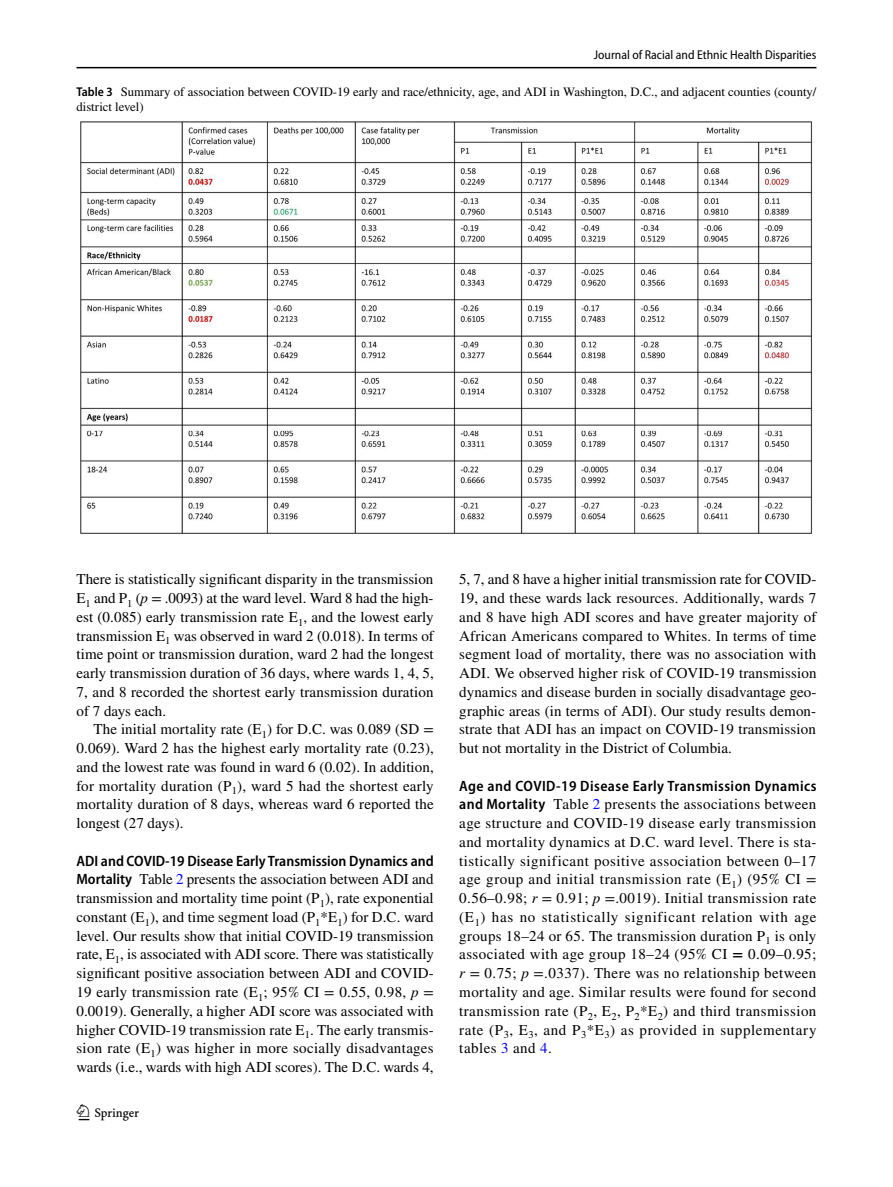
<style>
.page{position:relative;width:893px;height:1187px;background:#fff}
.page>*{position:absolute;margin:0;border:0;box-sizing:border-box;transform-origin:0 0}
.t1{font:22.5px "Springnew Regular 2";color:#000}
.t2{font:15px/18.8px "STIX";letter-spacing:.01em;color:#000;text-align:justify}
.t3{font:600 semi-condensed 15px "Myriad Pro";letter-spacing:.005em;color:#000}
.t4{font:600 semi-condensed 15px "Myriad Pro";letter-spacing:.03em;color:#000}
.t5{font:12.75px/15px "STIX";color:#000}
.t6{font:semi-condensed 12.75px "Myriad Pro";color:#000}
.s1{font-family:"Myriad Pro";font-weight:600;font-stretch:semi-condensed}
.s2{font-style:italic}
.s3{color:#00f}
.s4{font-weight:700}
</style>
<div class="page">
<hr style="left:77px;top:67px;width:739px;height:1px;background:#000">
<img style="left:81px;top:121px;width:731px;height:413px">
<p class="t6" style="left:594px;top:48px;width:224px">Journal of Racial and Ethnic Health Disparities</p>
<p class="t5" style="left:77px;top:85px;width:741px"><span class="s1">Table 3</span> Summary of association between COVID-19 early and race/ethnicity, age, and ADI in Washington, D.C., and adjacent counties (county/ district level)</p>
<p class="t2" style="left:77px;top:571px;width:359px">There is statistically significant disparity in the transmission E<sub>1</sub> and P<sub>1</sub> (<span class="s2">p</span> = .0093) at the ward level. Ward 8 had the high&shy;est (0.085) early transmission rate E<sub>1</sub>, and the lowest early transmission E<sub>1</sub> was observed in ward 2 (0.018). In terms of time point or transmission duration, ward 2 had the longest early transmission duration of 36 days, where wards 1, 4, 5, 7, and 8 recorded the shortest early transmission duration of 7 days each.</p>
<p class="t2" style="left:77px;top:721px;width:359px;text-indent:17px">The initial mortality rate (E<sub>1</sub>) for D.C. was 0.089 (SD = 0.069). Ward 2 has the highest early mortality rate (0.23), and the lowest rate was found in ward 6 (0.02). In addition, for mortality duration (P<sub>1</sub>), ward 5 had the shortest early mortality duration of 8 days, whereas ward 6 reported the longest (27 days).</p>
<p class="t3" style="left:77px;top:852px;width:359px">ADI and COVID‑19 Disease Early Transmission Dynamics and</p>
<p class="t2" style="left:77px;top:871px;width:359px"><span class="s1">Mortality</span> Table <span class="s3">2</span> presents the association between ADI and transmission and mortality time point (P<sub>1</sub>), rate exponential constant (E<sub>1</sub>), and time segment load (P<sub>1</sub>*E<sub>1</sub>) for D.C. ward level. Our results show that initial COVID-19 transmission rate, E<sub>1</sub>, is associated with ADI score. There was statistically significant positive association between ADI and COVID-19 early transmission rate (E<sub>1</sub>; 95% CI = 0.55, 0.98, <span class="s2">p</span> = 0.0019). Generally, a higher ADI score was associated with higher COVID-19 transmission rate E<sub>1</sub>. The early transmis&shy;sion rate (E<sub>1</sub>) was higher in more socially disadvantages wards (i.e., wards with high ADI scores). The D.C. wards 4,</p>
<h1 class="t1" style="left:79px;top:1104px;width:62px">1 3</h1>
<p class="t2" style="left:459px;top:571px;width:359px">5, 7, and 8 have a higher initial transmission rate for COVID-19, and these wards lack resources. Additionally, wards 7 and 8 have high ADI scores and have greater majority of African Americans compared to Whites. In terms of time segment load of mortality, there was no association with ADI. We observed higher risk of COVID-19 transmission dynamics and disease burden in socially disadvantage geo&shy;graphic areas (in terms of ADI). Our study results demon&shy;strate that ADI has an impact on COVID-19 transmission but not mortality in the District of Columbia.</p>
<p class="t4" style="left:459px;top:777px;width:359px">Age and COVID‑19 Disease Early Transmission Dynamics</p>
<p class="t2" style="left:459px;top:796px;width:359px"><span class="s1">and Mortality</span> Table <span class="s3">2</span> presents the associations between age structure and COVID-19 disease early transmission and mortality dynamics at D.C. ward level. There is sta&shy;tistically significant positive association between 0–17 age group and initial transmission rate (E<sub>1</sub>) (95% CI = 0.56–0.98; <span class="s2">r</span> = 0.91; <span class="s2">p</span> =.0019). Initial transmission rate (E<sub>1</sub>) has no statistically significant relation with age groups 18–24 or 65. The transmission duration P<sub>1</sub> is only associated with age group 18–24 (95% CI <span class="s4">=</span> 0.09–0.95; <span class="s2">r</span> = 0.75; <span class="s2">p</span> =.0337). There was no relationship between mortality and age. Similar results were found for second transmission rate (P<sub>2</sub>, E<sub>2</sub>, P<sub>2</sub>*E<sub>2</sub>) and third transmission rate (P<sub>3</sub>, E<sub>3</sub>, and P<sub>3</sub>*E<sub>3</sub>) as provided in supplementary tables <span class="s3">3</span> and <span class="s3">4</span>.</p>
</div>
